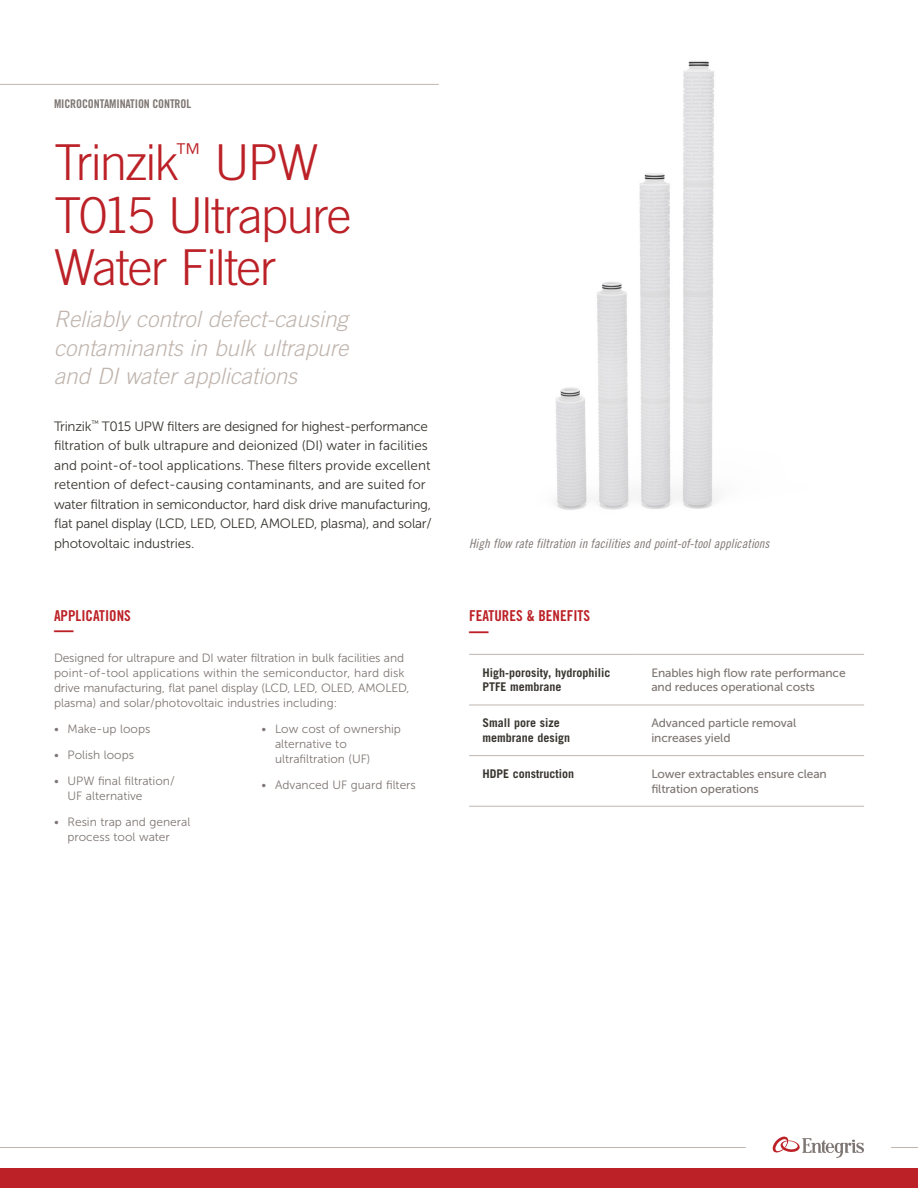
<style>
.page{position:relative;width:918px;height:1188px;background:#fff}
.page>*{position:absolute;margin:0;border:0;box-sizing:border-box;transform-origin:0 0}
.t1{font:300 49.5px/52.5px "Trade Gothic LT Std";letter-spacing:-.035em;color:#bb2127}
.t2{font:italic 300 22.5px/28.5px "Trade Gothic LT Std";color:#c0b5ae;text-align:justify}
.t3{font:700 expanded 20.25px "Trade Gothic LT Std";color:#bb2127;scale:.96 1}
.t4{font:15px "Trade Gothic LT Std Bd Cn 20";color:#bb2127}
.t5{font:13.5px/19.5px "Museo Sans 300";letter-spacing:-.01em;color:#38352f}
.t6{font:12.75px "Trade Gothic LT Std Cn 18 Obl";letter-spacing:.005em;color:#7e7672}
.t7{font:12px/15px "Museo Sans 300";color:#7e7672}
.t8{font:12px/14.7px "Museo Sans 500";letter-spacing:-.01em;color:#7e7672}
.t9{font:700 12px/14.7px "Trade Gothic LT Std";color:#38352f}
.t10{font:12px "Trade Gothic LT Std Bd Cn 20";letter-spacing:-.01em;color:#7e7672}
</style>
<div class="page">
<div style="left:0;top:1168px;width:918px;height:20px;background:#bb2127"></div>
<hr style="left:0;top:84px;width:439px;height:1px;background:#c0b5ae">
<svg style="left:891px;top:1147px;width:27px;height:1px"></svg>
<hr style="left:0;top:1147px;width:746px;height:1px;background:#c0b5ae">
<svg style="left:773px;top:1137px;width:91px;height:21px"></svg>
<img style="left:555px;top:61px;width:159px;height:449px">
<hr style="left:469px;top:705px;width:169px;height:1px;background:#c0b5ae">
<hr style="left:469px;top:755px;width:169px;height:1px;background:#c0b5ae">
<hr style="left:469px;top:654px;width:169px;height:1px;background:#c0b5ae">
<hr style="left:638px;top:654px;width:226px;height:1px;background:#c0b5ae">
<hr style="left:469px;top:806px;width:169px;height:1px;background:#c0b5ae">
<hr style="left:638px;top:806px;width:226px;height:1px;background:#c0b5ae">
<hr style="left:638px;top:705px;width:226px;height:1px;background:#c0b5ae">
<hr style="left:638px;top:755px;width:226px;height:1px;background:#c0b5ae">
<p class="t10" style="left:54px;top:97px;width:139px">MICROCONTAMINATION CONTROL</p>
<h1 class="t1" style="left:54px;top:136px;width:299px">Trinzik<sup>™</sup> UPW<br>T015 Ultrapure<br>Water Filter</h1>
<h2 class="t2" style="left:54px;top:305px;width:296px">Reliably control defect-causing contaminants in bulk ultrapure and DI water applications</h2>
<p class="t5" style="left:54px;top:416px;width:379px">Trinzik<sup>™</sup> T015 UPW filters are designed for highest-performance filtration of bulk ultrapure and deionized (DI) water in facilities and point-of-tool applications. These filters provide excellent retention of defect-causing contaminants, and are suited for water filtration in semiconductor, hard disk drive manufacturing, flat panel display (LCD, LED, OLED, AMOLED, plasma), and solar/ photovoltaic industries.</p>
<p class="t4" style="left:54px;top:606px;width:78px">APPLICATIONS</p>
<h3 class="t3" style="left:54px;top:617px;width:22px">—</h3>
<p class="t7" style="left:54px;top:651px;width:357px">Designed for ultrapure and DI water filtration in bulk facilities and point-of-tool applications within the semiconductor, hard disk drive manufacturing, flat panel display (LCD, LED, OLED, AMOLED, plasma) and solar/photovoltaic industries including:</p>
<p class="t7" style="left:54px;top:722px;width:98px">• Make-up loops</p>
<p class="t7" style="left:54px;top:747px;width:82px">• Polish loops</p>
<p class="t7" style="left:68px;top:773px;width:109px;text-indent:-14px">• UPW final filtration/<br>UF alternative</p>
<p class="t7" style="left:54px;top:814px;width:138px;text-align:center">• Resin trap and general process tool water</p>
<p class="t7" style="left:275px;top:722px;width:127px;text-indent:-14px">• Low cost of ownership alternative to ultrafiltration (UF)</p>
<p class="t7" style="left:262px;top:777px;width:156px">• Advanced UF guard filters</p>
<p class="t6" style="left:469px;top:536px;width:302px">High flow rate filtration in facilities and point-of-tool applications</p>
<p class="t4" style="left:469px;top:607px;width:122px">FEATURES &amp; BENEFITS</p>
<h3 class="t3" style="left:469px;top:617px;width:22px">—</h3>
<p class="t9" style="left:483px;top:665px;width:129px">High-porosity, hydrophilic<br>PTFE membrane</p>
<p class="t8" style="left:651px;top:665px;width:196px">Enables high flow rate performance and reduces operational costs</p>
<p class="t9" style="left:483px;top:715px;width:89px">Small pore size membrane design</p>
<p class="t8" style="left:651px;top:716px;width:146px">Advanced particle removal increases yield</p>
<p class="t9" style="left:483px;top:766px;width:93px">HDPE construction</p>
<p class="t8" style="left:651px;top:767px;width:177px">Lower extractables ensure clean filtration operations</p>
</div>
